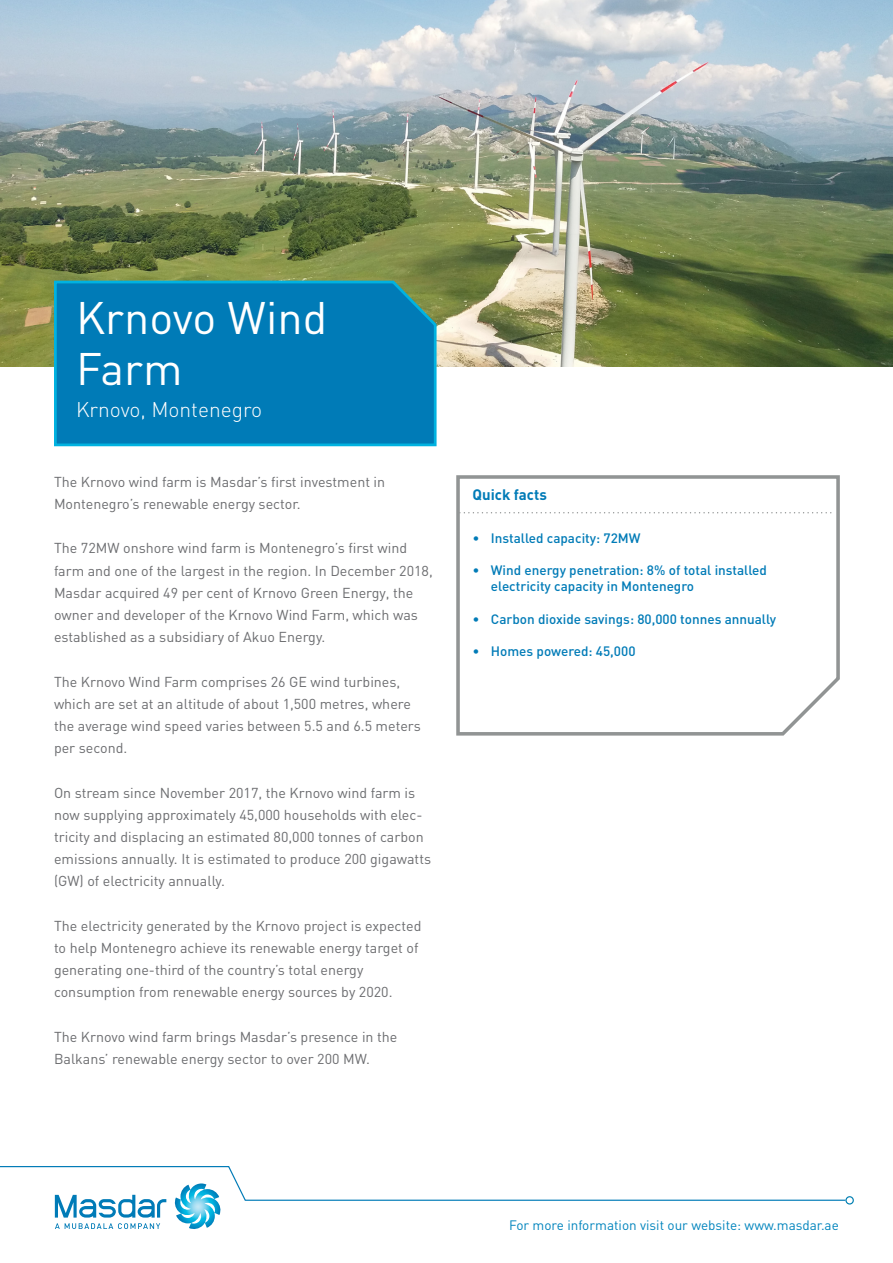
<style>
.page{position:relative;width:893px;height:1263px;background:#fff}
.page>*{position:absolute;margin:0;border:0;box-sizing:border-box;transform-origin:0 0}
.t1{font:45px/51px "DIN";color:#fff}
.t2{font:300 21px "DIN";color:#fff}
.t3{font:700 15px "DIN";color:#007bb7}
.t4{font:14.25px/22.2px "DIN";color:#6c6d70}
.t5{font:500 13.5px "DIN";color:#007bb7}
.t6{font:13.5px "DIN";color:#0084bd}
.t7{font:13.5px "DIN";color:#007bb7}
</style>
<div class="page">
<div style="left:845px;top:1196px;width:9px;height:8px;border:1px solid #007fb2;border-radius:50%"></div>
<svg style="left:0;top:1166px;width:847px;height:63px"></svg>
<img style="left:0;top:0;width:893px;height:367px">
<svg style="left:53px;top:279px;width:385px;height:168px;background:#057fb6"></svg>
<svg style="left:456px;top:475px;width:384px;height:261px"></svg>
<svg style="left:460px;top:512px;width:372px;height:1px"></svg>
<p class="t1" style="left:76px;top:292px;width:253px">Krnovo Wind<br>Farm</p>
<p class="t2" style="left:76px;top:397px;width:188px">Krnovo, Montenegro</p>
<p class="t4" style="left:54px;top:470px;width:333px">The Krnovo wind farm is Masdar’s first investment in</p>
<p class="t4" style="left:54px;top:492px;width:248px">Montenegro’s renewable energy sector.</p>
<p class="t4" style="left:54px;top:537px;width:380px">The 72MW onshore wind farm is Montenegro’s first wind farm and one of the largest in the region. In December 2018, Masdar acquired 49 per cent of Krnovo Green Energy, the owner and developer of the Krnovo Wind Farm, which was established as a subsidiary of Akuo Energy.</p>
<p class="t4" style="left:54px;top:670px;width:358px">The Krnovo Wind Farm comprises 26 GE wind turbines, which are set at an altitude of about 1,500 metres, where</p>
<p class="t4" style="left:54px;top:714px;width:368px">the average wind speed varies between 5.5 and 6.5 meters per second.</p>
<p class="t4" style="left:54px;top:781px;width:379px">On stream since November 2017, the Krnovo wind farm is now supplying approximately 45,000 households with elec&shy;tricity and displacing an estimated 80,000 tonnes of carbon emissions annually. It is estimated to produce 200 gigawatts (GW) of electricity annually.</p>
<p class="t4" style="left:54px;top:914px;width:369px">The electricity generated by the Krnovo project is expected to help Montenegro achieve its renewable energy target of generating one-third of the country’s total energy</p>
<p class="t4" style="left:54px;top:981px;width:340px">consumption from renewable energy sources by 2020.</p>
<p class="t4" style="left:54px;top:1025px;width:345px">The Krnovo wind farm brings Masdar’s presence in the</p>
<p class="t4" style="left:54px;top:1047px;width:318px">Balkans’ renewable energy sector to over 200 MW.</p>
<p class="t3" style="left:472px;top:485px;width:76px">Quick facts</p>
<p class="t7" style="left:472px;top:529px;width:9px">•</p>
<p class="t7" style="left:472px;top:562px;width:9px">•</p>
<p class="t5" style="left:491px;top:529px;width:151px">Installed capacity: 72MW</p>
<p class="t5" style="left:491px;top:562px;width:278px">Wind energy penetration: 8% of total installed</p>
<p class="t5" style="left:491px;top:578px;width:205px">electricity capacity in Montenegro</p>
<p class="t5" style="left:491px;top:610px;width:287px">Carbon dioxide savings: 80,000 tonnes annually</p>
<p class="t5" style="left:491px;top:643px;width:146px">Homes powered: 45,000</p>
<p class="t7" style="left:472px;top:610px;width:9px">•</p>
<p class="t7" style="left:472px;top:643px;width:9px">•</p>
<p class="t6" style="left:509px;top:1217px;width:331px">For more information visit our website: www.masdar.ae</p>
</div>
